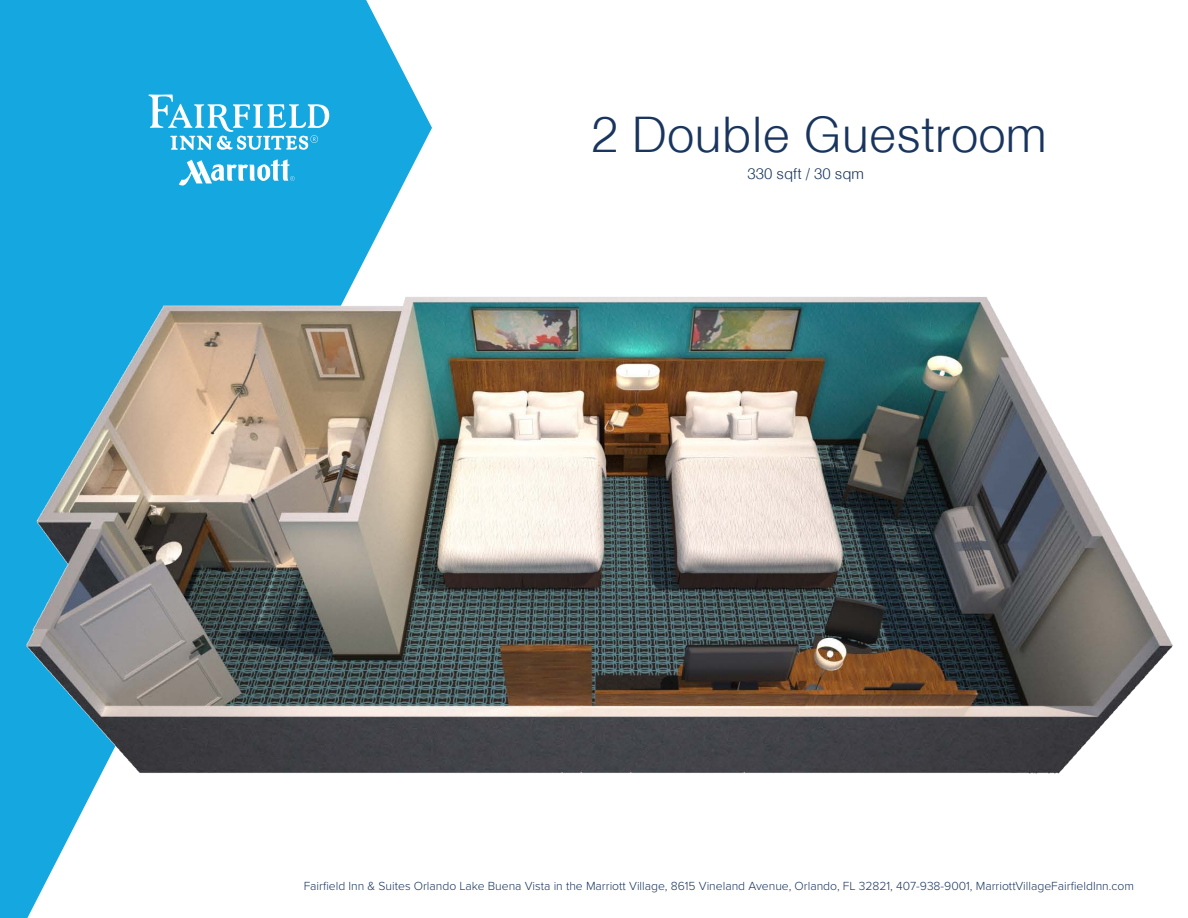
<style>
.page{position:relative;width:1188px;height:918px;background:#fff}
.page>*{position:absolute;margin:0;border:0;box-sizing:border-box;transform-origin:0 0}
.t1{font:300 49.2px "Helvetica";color:#19355e}
.t2{font:300 15px "Helvetica";color:#19355e}
.t3{font:300 12.15px "Proxima Nova";color:#19355e}
</style>
<div class="page">
<svg style="left:0;top:0;width:432px;height:918px;fill:#14a7e0"></svg>
<svg style="left:179px;top:159px;width:116px;height:27px"></svg>
<svg style="left:149px;top:94px;width:180px;height:56px"></svg>
<img style="left:13px;top:254px;width:1160px;height:539px">
<p class="t1" style="left:591px;top:104px;width:458px">2 Double Guestroom</p>
<p class="t2" style="left:747px;top:164px;width:118px">330 sqft / 30 sqm</p>
<p class="t3" style="left:304px;top:879px;width:832px">Fairfield Inn &amp; Suites Orlando Lake Buena Vista in the Marriott Village, 8615 Vineland Avenue, Orlando, FL 32821, 407-938-9001, MarriottVillageFairfieldInn.com</p>
</div>
